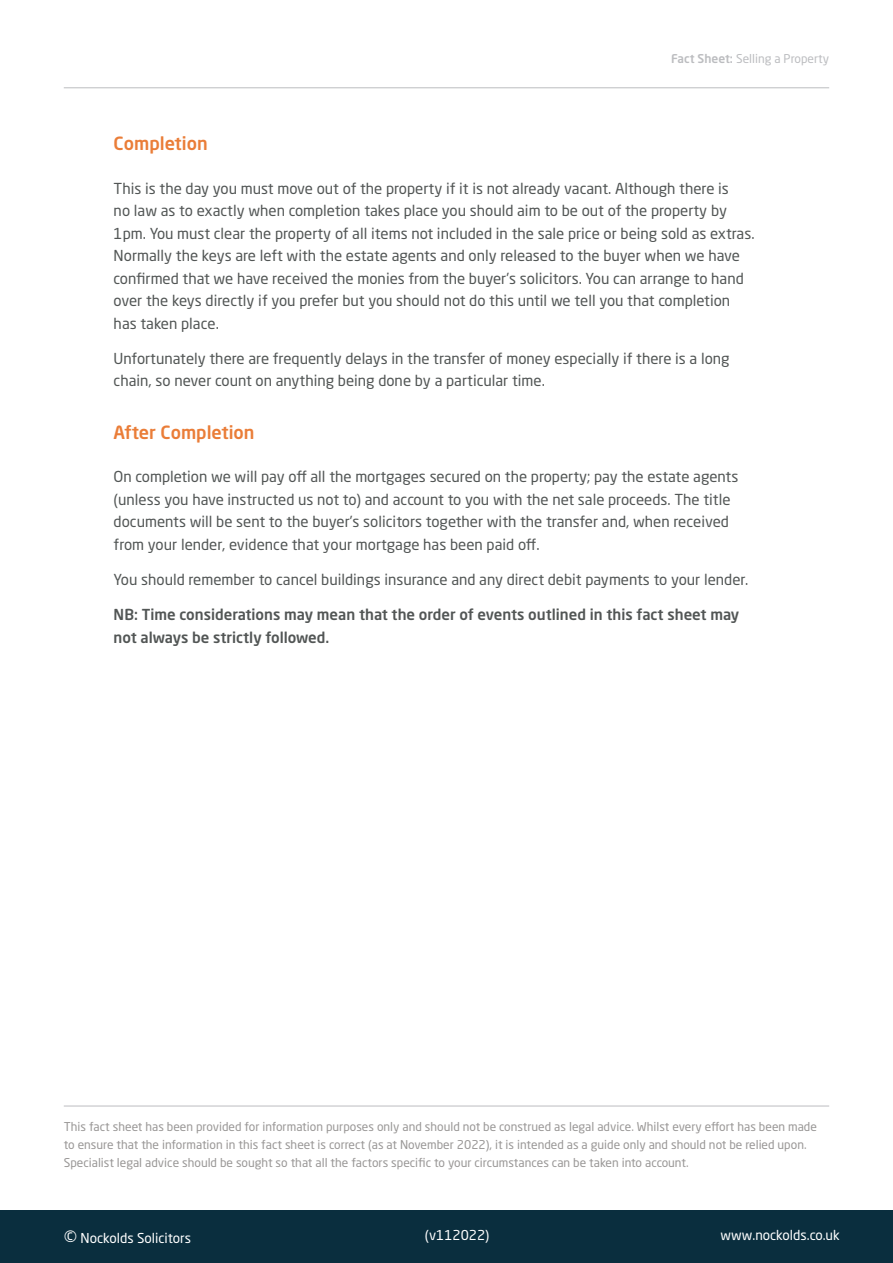
<style>
.page{position:relative;width:893px;height:1263px;background:#fff}
.page>*{position:absolute;margin:0;border:0;box-sizing:border-box;transform-origin:0 0}
.Subheading_1{font:500 18px "Neo Sans Std";color:#ea7d38}
.t1{font:18px "Neo Sans Std";color:#fff}
.t2{font:15px/22.5px "Neo Sans Std";color:#525655}
.t3{font:500 15px/22.5px "Neo Sans Std";color:#525655}
.t4{font:13.5px "Neo Sans Std";color:#fff}
.t5{font:12px/18px "Neo Sans Std";color:#999796}
.t6{font:12px "Neo Sans Std";color:#bcbdc0}
.s1{font-weight:500}
</style>
<div class="page">
<div style="left:0;top:1210px;width:893px;height:53px;background:#0a2e3e"></div>
<hr style="left:64px;top:87px;width:765px;height:1px;background:#bcbdc0">
<hr style="left:64px;top:1106px;width:765px;height:1px;background:#bcbdc0">
<p class="t6" style="left:671px;top:51px;width:159px"><span class="s1">Fact Sheet:</span> Selling a Property</p>
<p class="Subheading_1" style="left:114px;top:132px;width:96px">Completion</p>
<p class="t2" style="left:114px;top:177px;width:642px">This is the day you must move out of the property if it is not already vacant. Although there is<br>no law as to exactly when completion takes place you should aim to be out of the property by 1pm. You must clear the property of all items not included in the sale price or being sold as extras.<br>Normally the keys are left with the estate agents and only released to the buyer when we have confirmed that we have received the monies from the buyer’s solicitors. You can arrange to hand over the keys directly if you prefer but you should not do this until we tell you that completion has taken place.</p>
<p class="t2" style="left:114px;top:347px;width:617px">Unfortunately there are frequently delays in the transfer of money especially if there is a long chain, so never count on anything being done by a particular time.</p>
<p class="Subheading_1" style="left:114px;top:421px;width:142px">After Completion</p>
<p class="t2" style="left:114px;top:465px;width:626px">On completion we will pay off all the mortgages secured on the property; pay the estate agents (unless you have instructed us not to) and account to you with the net sale proceeds. The title documents will be sent to the buyer’s solicitors together with the transfer and, when received from your lender, evidence that your mortgage has been paid off.</p>
<p class="t2" style="left:114px;top:568px;width:636px">You should remember to cancel buildings insurance and any direct debit payments to your lender.</p>
<p class="t3" style="left:114px;top:603px;width:627px">NB: Time considerations may mean that the order of events outlined in this fact sheet may not always be strictly followed.</p>
<p class="t5" style="left:64px;top:1118px;width:755px">This fact sheet has been provided for information purposes only and should not be construed as legal advice. Whilst every effort has been made to ensure that the information in this fact sheet is correct (as at November 2022), it is intended as a guide only and should not be relied upon.<br>Specialist legal advice should be sought so that all the factors specific to your circumstances can be taken into account.</p>
<p class="t1" style="left:64px;top:1226px;width:15px">©</p>
<p class="t4" style="left:425px;top:1226px;width:66px">(v112022)</p>
<p class="t4" style="left:721px;top:1226px;width:121px">www.nockolds.co.uk</p>
<p class="t4" style="left:81px;top:1230px;width:112px">Nockolds Solicitors</p>
</div>
